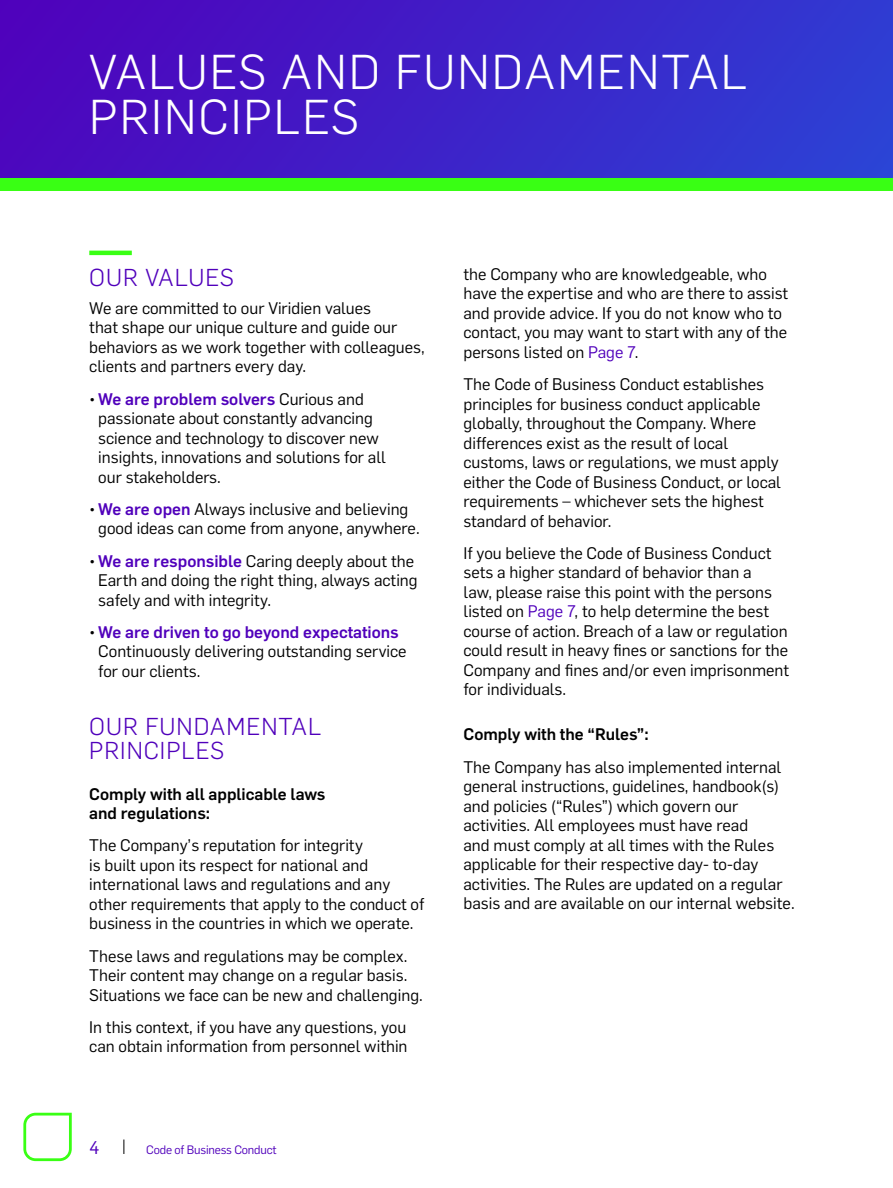
<style>
.page{position:relative;width:893px;height:1188px;background:#fff}
.page>*{position:absolute;margin:0;border:0;box-sizing:border-box;transform-origin:0 0}
.t1{font:300 48px/45px "Flama";letter-spacing:.04em;color:#fff}
.t2{font:300 24px/24px "Flama";letter-spacing:.04em;color:#5000bb}
.t3{font:18px "Flama";color:#5000bb}
.t4{font:16.5px/19.5px "Flama";color:#000}
.t5{font:500 16.5px/19.5px "Flama";color:#000}
.t6{font:12px "Flama";letter-spacing:-.015em;color:#5000bb}
.s1{font-weight:500;color:#5000bb}
.s2{color:#5000bb}
</style>
<div class="page">
<div style="left:0;top:0;width:893px;height:179px;background:linear-gradient(to right,#4f02bc,#2e3fd3)"></div>
<div style="left:0;top:178px;width:893px;height:13px;background:#39ff14"></div>
<svg style="left:124px;top:1140px;width:1px;height:14px"></svg>
<svg style="left:23px;top:1113px;width:49px;height:48px"></svg>
<hr style="left:89px;top:251px;width:43px;height:4px;background:#39ff14">
<h1 class="t1" style="left:89px;top:47px;width:660px">VALUES AND FUNDAMENTAL<br>PRINCIPLES</h1>
<h2 class="t2" style="left:89px;top:264px;width:146px">OUR VALUES</h2>
<p class="t4" style="left:89px;top:297px;width:337px">We are committed to our Viridien values<br>that shape our unique culture and guide our behaviors as we work together with colleagues, clients and partners every day.</p>
<p class="t4" style="left:98px;top:388px;width:289px;text-indent:-9px">• <span class="s1">We are problem solvers</span> Curious and passionate about constantly advancing science and technology to discover new insights, innovations and solutions for all our stakeholders.</p>
<p class="t4" style="left:98px;top:498px;width:323px;text-indent:-9px">• <span class="s1">We are open</span> Always inclusive and believing good ideas can come from anyone, anywhere.</p>
<p class="t4" style="left:98px;top:550px;width:321px;text-indent:-9px">• <span class="s1">We are responsible</span> Caring deeply about the<br>Earth and doing the right thing, always acting safely and with integrity.</p>
<p class="t4" style="left:98px;top:621px;width:310px;text-indent:-9px">• <span class="s1">We are driven to go beyond expectations<br></span>Continuously delivering outstanding service for our clients.</p>
<h2 class="t2" style="left:89px;top:713px;width:234px">OUR FUNDAMENTAL<br>PRINCIPLES</h2>
<p class="t5" style="left:89px;top:783px;width:238px">Comply with all applicable laws and regulations:</p>
<p class="t4" style="left:89px;top:835px;width:337px">The Company’s reputation for integrity<br>is built upon its respect for national and international laws and regulations and any other requirements that apply to the conduct of business in the countries in which we operate.</p>
<p class="t4" style="left:89px;top:945px;width:335px">These laws and regulations may be complex.<br>Their content may change on a regular basis.<br>Situations we face can be new and challenging.</p>
<p class="t4" style="left:89px;top:1016px;width:320px">In this context, if you have any questions, you can obtain information from personnel within</p>
<p class="t3" style="left:89px;top:1134px;width:12px">4</p>
<p class="t6" style="left:146px;top:1141px;width:132px">Code of Business Conduct</p>
<p class="t4" style="left:463px;top:263px;width:326px">the Company who are knowledgeable, who have the expertise and who are there to assist and provide advice. If you do not know who to contact, you may want to start with any of the persons listed on <span class="s2">Page 7</span>.</p>
<p class="t4" style="left:463px;top:374px;width:319px">The Code of Business Conduct establishes principles for business conduct applicable globally, throughout the Company. Where differences exist as the result of local customs, laws or regulations, we must apply either the Code of Business Conduct, or local requirements – whichever sets the highest standard of behavior.</p>
<p class="t4" style="left:463px;top:542px;width:327px">If you believe the Code of Business Conduct sets a higher standard of behavior than a<br>law, please raise this point with the persons listed on <span class="s2">Page 7</span>, to help determine the best course of action. Breach of a law or regulation could result in heavy fines or sanctions for the Company and fines and/or even imprisonment for individuals.</p>
<p class="t5" style="left:463px;top:724px;width:187px">Comply with the “Rules”:</p>
<p class="t4" style="left:463px;top:756px;width:333px">The Company has also implemented internal general instructions, guidelines, handbook(s) and policies (“Rules”) which govern our activities. All employees must have read<br>and must comply at all times with the Rules applicable for their respective day- to-day activities. The Rules are updated on a regular basis and are available on our internal website.</p>
</div>
